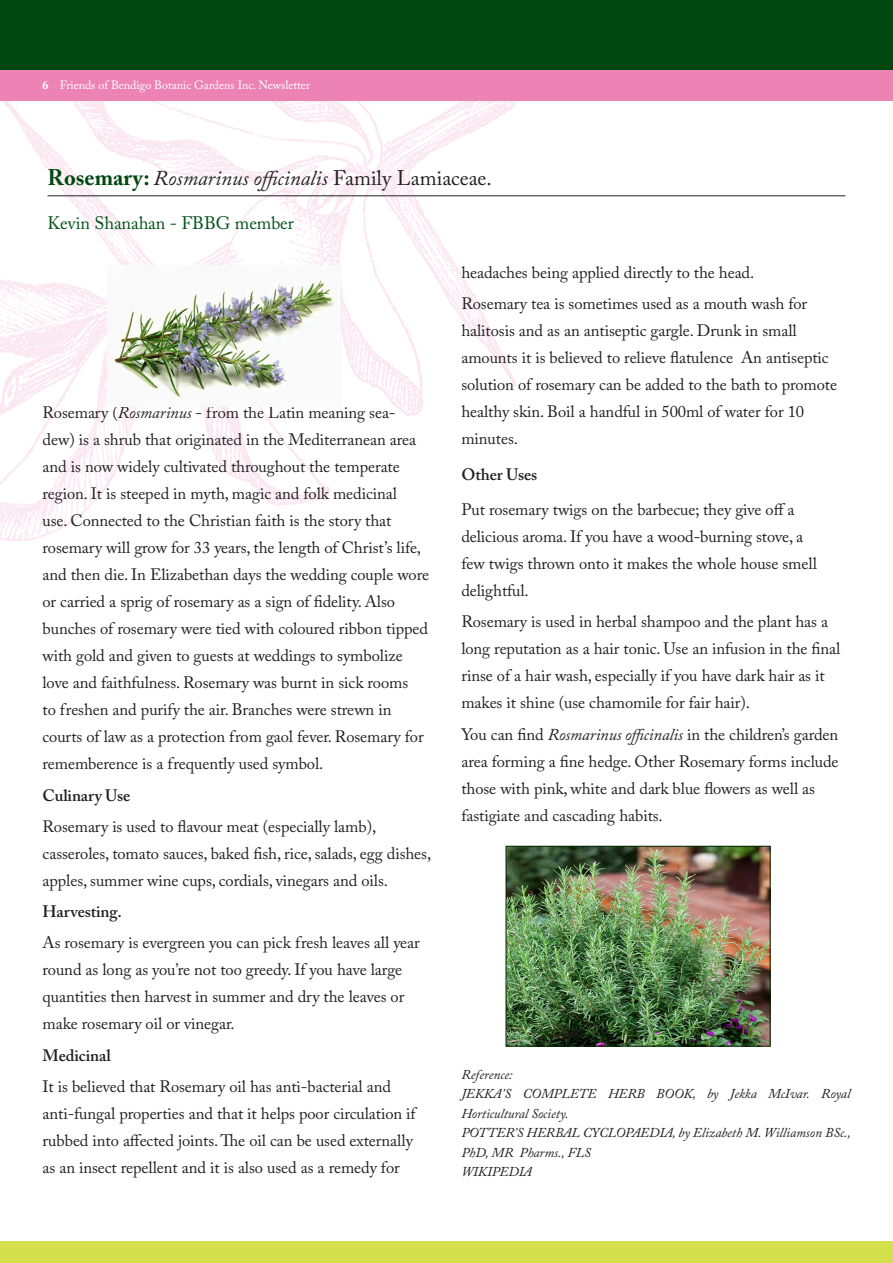
<style>
.page{position:relative;width:893px;height:1263px;background:#fff}
.page>*{position:absolute;margin:0;border:0;box-sizing:border-box;transform-origin:0 0}
.Body_copy_heading{font:italic 21px "Adobe Caslon Pro";color:#231f20}
.Body_copy_sub_headin{font:18px "Adobe Caslon Pro";letter-spacing:-.005em;color:#005219}
.Body_copy{font:16.5px/27px "Adobe Caslon Pro";letter-spacing:-.005em;color:#231f20}
.Body_copy-2{font:600 16.5px "Adobe Caslon Pro";letter-spacing:-.005em;color:#231f20}
.Photo_caption{font:italic 13.5px/19.5px "Adobe Caslon Pro";letter-spacing:-.005em;color:#231f20}
.t1{font:12px "Adobe Caslon Pro";letter-spacing:-.005em;color:#fff}
.s1{font-weight:700}
.s2{font-weight:700;font-style:normal;font-size:22.5px;color:#004710}
.s3{font-style:normal}
.s4{font-style:italic}
</style>
<div class="page">
<img style="left:0;top:101px;width:533px;height:440px">
<div style="left:0;top:0;width:893px;height:72px;background:#004710"></div>
<div style="left:0;top:70px;width:893px;height:31px;background:#ed83b4"></div>
<div style="left:0;top:1241px;width:893px;height:22px;background:#d4df4c"></div>
<hr style="left:47px;top:195px;width:798px;height:1px;background:#231f20">
<img style="left:508px;top:848px;width:260px;height:196px">
<div style="left:506px;top:846px;width:264px;height:200px;border:1px solid #002501"></div>
<img style="left:108px;top:266px;width:232px;height:140px">
<p class="t1" style="left:43px;top:78px;width:269px"><span class="s1">6</span> Friends of Bendigo Botanic Gardens Inc. Newsletter</p>
<p class="Body_copy_heading" style="left:47px;top:165px;width:446px"><span class="s2">Rosemary:</span> Rosmarinus officinalis <span class="s3">Family Lamiaceae.</span></p>
<p class="Body_copy_sub_headin" style="left:47px;top:212px;width:248px">Kevin Shanahan - FBBG member</p>
<p class="Body_copy" style="left:43px;top:399px;width:388px">Rosemary (<span class="s4">Rosmarinus</span> - from the Latin meaning sea&shy;dew) is a shrub that originated in the Mediterranean area and is now widely cultivated throughout the temperate region. It is steeped in myth, magic and folk medicinal<br>use. Connected to the Christian faith is the story that rosemary will grow for 33 years, the length of Christ’s life, and then die. In Elizabethan days the wedding couple wore or carried a sprig of rosemary as a sign of fidelity. Also bunches of rosemary were tied with coloured ribbon tipped with gold and given to guests at weddings to symbolize love and faithfulness. Rosemary was burnt in sick rooms<br>to freshen and purify the air. Branches were strewn in courts of law as a protection from gaol fever. Rosemary for rememberence is a frequently used symbol.</p>
<p class="Body_copy-2" style="left:43px;top:785px;width:89px">Culinary Use</p>
<p class="Body_copy" style="left:43px;top:813px;width:390px">Rosemary is used to flavour meat (especially lamb), casseroles, tomato sauces, baked fish, rice, salads, egg dishes, apples, summer wine cups, cordials, vinegars and oils.</p>
<p class="Body_copy-2" style="left:43px;top:902px;width:81px">Harvesting.</p>
<p class="Body_copy" style="left:43px;top:929px;width:379px">As rosemary is evergreen you can pick fresh leaves all year round as long as you’re not too greedy. If you have large quantities then harvest in summer and dry the leaves or make rosemary oil or vinegar.</p>
<p class="Body_copy-2" style="left:43px;top:1045px;width:70px">Medicinal</p>
<p class="Body_copy" style="left:43px;top:1073px;width:375px">It is believed that Rosemary oil has anti-bacterial and anti-fungal properties and that it helps poor circulation if rubbed into affected joints. The oil can be used externally as an insect repellent and it is also used as a remedy for</p>
<p class="Body_copy" style="left:461px;top:259px;width:294px">headaches being applied directly to the head.</p>
<p class="Body_copy" style="left:461px;top:290px;width:377px">Rosemary tea is sometimes used as a mouth wash for halitosis and as an antiseptic gargle. Drunk in small amounts it is believed to relieve flatulence An antiseptic solution of rosemary can be added to the bath to promote healthy skin. Boil a handful in 500ml of water for 10 minutes.</p>
<p class="Body_copy-2" style="left:461px;top:464px;width:77px">Other Uses</p>
<p class="Body_copy" style="left:461px;top:496px;width:357px">Put rosemary twigs on the barbecue; they give off a delicious aroma. If you have a wood-burning stove, a few twigs thrown onto it makes the whole house smell delightful.</p>
<p class="Body_copy" style="left:461px;top:608px;width:381px">Rosemary is used in herbal shampoo and the plant has a long reputation as a hair tonic. Use an infusion in the final rinse of a hair wash, especially if you have dark hair as it makes it shine (use chamomile for fair hair).</p>
<p class="Body_copy" style="left:461px;top:720px;width:379px">You can find <span class="s4">Rosmarinus officinalis</span> in the children’s garden area forming a fine hedge. Other Rosemary forms include those with pink, white and dark blue flowers as well as fastigiate and cascading habits.</p>
<p class="Photo_caption" style="left:461px;top:1064px;width:53px">Reference:</p>
<p class="Photo_caption" style="left:461px;top:1083px;width:391px">JEKKA’S COMPLETE HERB BOOK, by Jekka McIvar. Royal<br>Horticultural Society.</p>
<p class="Photo_caption" style="left:461px;top:1122px;width:391px">POTTER’S HERBAL CYCLOPAEDIA, by Elizabeth M. Williamson BSc.,<br>PhD, MR Pharms., FLS</p>
<p class="Photo_caption" style="left:461px;top:1161px;width:72px">WIKIPEDIA</p>
</div>
